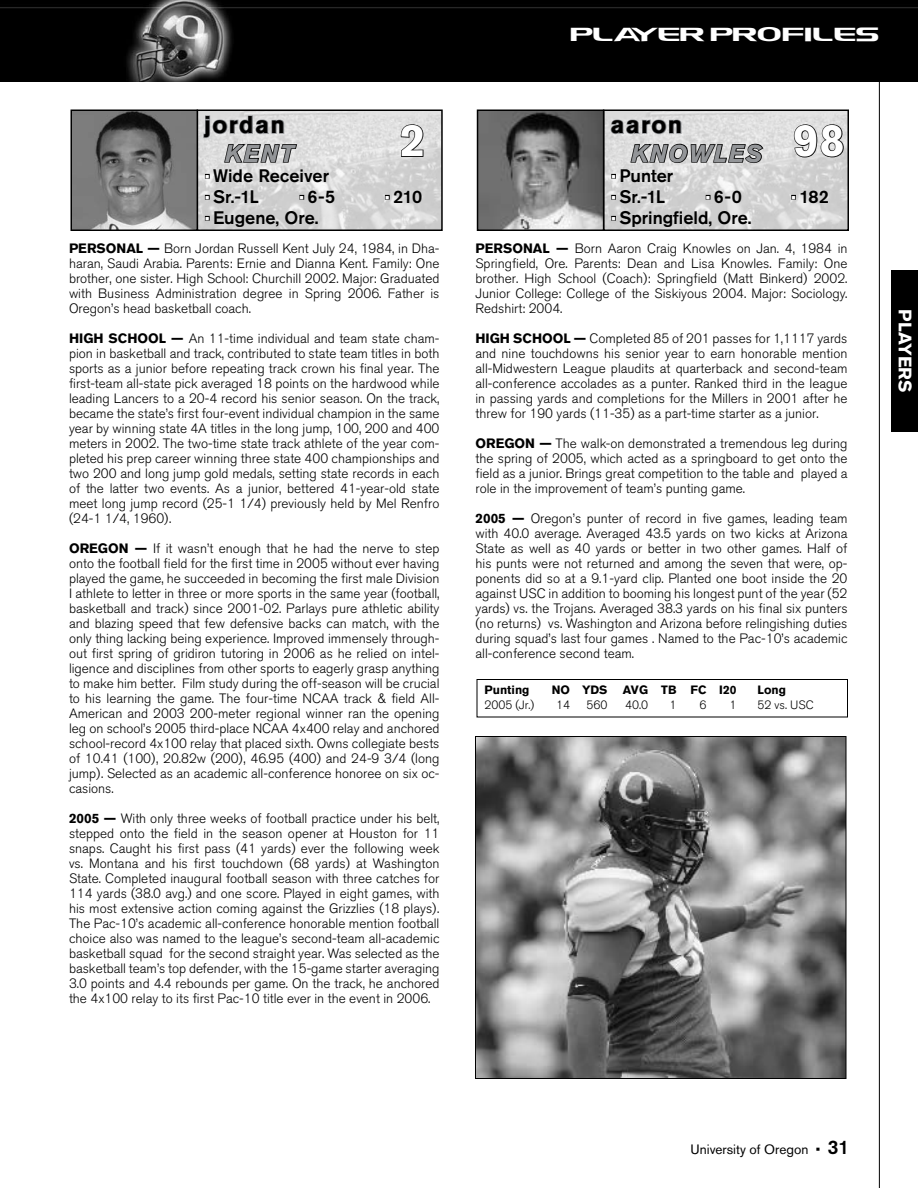
<style>
.page{position:relative;width:918px;height:1188px;background:#fff}
.page>*{position:absolute;margin:0;border:0;box-sizing:border-box;transform-origin:0 0}
.t1{font:700 45px "Akzidenz Grotesk BQ";color:#fff}
.t2{font:italic 700 24px/28.8px "Akzidenz Grotesk BQ";letter-spacing:.06em;color:#939598}
.t3{font:700 24px "Akzidenz Grotesk BQ";color:#000}
.t4{font:500 18px "Akzidenz Grotesk BQ";color:#000}
.t5{font:18px "Oregon University";color:#fff}
.t6{font:700 18px "Akzidenz Grotesk BQ";color:#fff}
.t7{font:300 13.5px/15px "Akzidenz Grotesk BQ";color:#000;text-align:justify}
.t8{font:13.5px "Akzidenz Grotesk BQ";color:#000}
.t9{font:700 13.5px "Akzidenz Grotesk BQ";color:#000}
.t10{font:300 12px "Akzidenz Grotesk BQ";color:#000}
.t11{font:700 12px "Akzidenz Grotesk BQ";color:#000}
.s1{font-weight:300;font-size:15px;color:#fff}
.s2{font-style:normal;color:#000}
.s3{font-weight:700}
.s4{font-weight:500;font-size:19.5px}
</style>
<div class="page">
<div style="left:891px;top:270px;width:27px;height:162px;background:#000"></div>
<img style="left:2px;top:0;width:916px;height:82px">
<img style="left:0;top:0;width:2px;height:82px">
<hr style="left:879px;top:64px;width:1px;height:1124px;background:#000">
<img style="left:73px;top:113px;width:367px;height:115px">
<div style="left:197px;top:110px;width:246px;height:121px;border:2px solid #000"></div>
<svg style="left:203px;top:115px;width:95px;height:48px;background:#bbbcbc"></svg>
<svg style="left:399px;top:123px;width:25px;height:35px"></svg>
<svg style="left:205px;top:174px;width:5px;height:5px"></svg>
<svg style="left:205px;top:195px;width:5px;height:5px"></svg>
<svg style="left:299px;top:195px;width:5px;height:5px"></svg>
<svg style="left:385px;top:195px;width:5px;height:5px"></svg>
<svg style="left:205px;top:216px;width:5px;height:5px"></svg>
<div style="left:70px;top:110px;width:128px;height:121px;border:2px solid #000"></div>
<img style="left:480px;top:113px;width:366px;height:115px">
<div style="left:603px;top:110px;width:246px;height:121px;border:2px solid #000"></div>
<svg style="left:610px;top:118px;width:72px;height:17px"></svg>
<svg style="left:629px;top:142px;width:135px;height:22px;background:#969696"></svg>
<svg style="left:793px;top:123px;width:51px;height:36px;background:#a8a8a8"></svg>
<svg style="left:611px;top:174px;width:5px;height:5px"></svg>
<svg style="left:611px;top:195px;width:5px;height:5px"></svg>
<svg style="left:706px;top:195px;width:5px;height:5px"></svg>
<svg style="left:791px;top:195px;width:5px;height:5px"></svg>
<svg style="left:611px;top:216px;width:5px;height:5px"></svg>
<div style="left:477px;top:110px;width:127px;height:121px;border:2px solid #000"></div>
<div style="left:477px;top:679px;width:371px;height:38px;border:1px solid #000"></div>
<img style="left:477px;top:738px;width:367px;height:339px">
<div style="left:475px;top:736px;width:371px;height:343px;border:1px solid #000"></div>
<h3 class="t5" style="left:570px;top:27px;width:310px">PLAYER PROFILES</h3>
<h2 class="t3" style="left:204px;top:111px;width:82px">jordan</h2>
<h2 class="t2" style="left:225px;top:139px;width:71px">KENT</h2>
<h1 class="t1" style="left:400px;top:114px;width:27px">2</h1>
<h3 class="t4" style="left:205px;top:164px;width:126px"><span class="s1">•</span> Wide Receiver</h3>
<h3 class="t4" style="left:205px;top:185px;width:56px"><span class="s1">•</span> Sr.-1L</h3>
<h3 class="t4" style="left:299px;top:185px;width:37px"><span class="s1">•</span> 6-5</h3>
<h3 class="t4" style="left:385px;top:185px;width:39px"><span class="s1">•</span> 210</h3>
<h3 class="t4" style="left:205px;top:206px;width:115px"><span class="s1">•</span> Eugene, Ore.</h3>
<h2 class="t2" style="left:631px;top:110px;width:215px;text-indent:-21px"><span class="s2">aaron<br></span>KNOWLES <sup>98</sup></h2>
<h3 class="t4" style="left:611px;top:164px;width:64px"><span class="s1">•</span> Punter</h3>
<h3 class="t4" style="left:611px;top:185px;width:56px"><span class="s1">•</span> Sr.-1L</h3>
<h3 class="t4" style="left:706px;top:185px;width:38px"><span class="s1">•</span> 6-0</h3>
<h3 class="t4" style="left:791px;top:185px;width:39px"><span class="s1">•</span> 182</h3>
<h3 class="t4" style="left:611px;top:206px;width:142px"><span class="s1">•</span> Springfield, Ore.</h3>
<p class="t7" style="left:69px;top:241px;width:372px;text-indent:37px"><span class="s3">ONAL —</span> Born Jordan Russell Kent July 24, 1984, in Dha&shy;haran, Saudi Arabia. Parents: Ernie and Dianna Kent. Family: One brother, one sister. High School: Churchill 2002. Major: Graduated with Business Administration degree in Spring 2006. Father is Oregon’s head basketball coach.</p>
<p class="t7" style="left:69px;top:331px;width:372px"><span class="s3">HIGH SCHOOL —</span> An 11-time individual and team state cham&shy;pion in basketball and track, contributed to state team titles in both sports as a junior before repeating track crown his final year. The first-team all-state pick averaged 18 points on the hardwood while leading Lancers to a 20-4 record his senior season. On the track, became the state’s first four-event individual champion in the same year by winning state 4A titles in the long jump, 100, 200 and 400 meters in 2002. The two-time state track athlete of the year com&shy;pleted his prep career winning three state 400 championships and two 200 and long jump gold medals, setting state records in each of the latter two events. As a junior, bettered 41-year-old state meet long jump record (25-1 1/4) previously held by Mel Renfro (24-1 1/4, 1960).</p>
<p class="t7" style="left:69px;top:541px;width:372px"><span class="s3">OREGON —</span> If it wasn’t enough that he had the nerve to step onto the football field for the first time in 2005 without ever having played the game, he succeeded in becoming the first male Division I athlete to letter in three or more sports in the same year (football, basketball and track) since 2001-02. Parlays pure athletic ability and blazing speed that few defensive backs can match, with the only thing lacking being experience. Improved immensely through&shy;out first spring of gridiron tutoring in 2006 as he relied on intel&shy;ligence and disciplines from other sports to eagerly grasp anything to make him better. Film study during the off-season will be crucial to his learning the game. The four-time NCAA track &amp; field All-American and 2003 200-meter regional winner ran the opening leg on school’s 2005 third-place NCAA 4x400 relay and anchored school-record 4x100 relay that placed sixth. Owns collegiate bests of 10.41 (100), 20.82w (200), 46.95 (400) and 24-9 3/4 (long jump). Selected as an academic all-conference honoree on six oc&shy;casions.</p>
<p class="t7" style="left:69px;top:811px;width:372px"><span class="s3">2005 —</span> With only three weeks of football practice under his belt, stepped onto the field in the season opener at Houston for 11 snaps. Caught his first pass (41 yards) ever the following week vs. Montana and his first touchdown (68 yards) at Washington State. Completed inaugural football season with three catches for 114 yards (38.0 avg.) and one score. Played in eight games, with his most extensive action coming against the Grizzlies (18 plays).<br>The Pac-10’s academic all-conference honorable mention football choice also was named to the league’s second-team all-academic basketball squad for the second straight year. Was selected as the basketball team’s top defender, with the 15-game starter averaging 3.0 points and 4.4 rebounds per game. On the track, he anchored the 4x100 relay to its first Pac-10 title ever in the event in 2006.</p>
<p class="t9" style="left:69px;top:241px;width:20px">PERS</p>
<p class="t7" style="left:476px;top:241px;width:374px;text-indent:37px"><span class="s3">ONAL —</span> Born Aaron Craig Knowles on Jan. 4, 1984 in Springfield, Ore. Parents: Dean and Lisa Knowles. Family: One brother. High School (Coach): Springfield (Matt Binkerd) 2002.<br>Junior College: College of the Siskiyous 2004. Major: Sociology.<br>Redshirt: 2004.</p>
<p class="t7" style="left:476px;top:331px;width:374px"><span class="s3">HIGH SCHOOL —</span> Completed 85 of 201 passes for 1,1117 yards and nine touchdowns his senior year to earn honorable mention all-Midwestern League plaudits at quarterback and second-team all-conference accolades as a punter. Ranked third in the league in passing yards and completions for the Millers in 2001 after he threw for 190 yards (11-35) as a part-time starter as a junior.</p>
<p class="t7" style="left:476px;top:436px;width:374px"><span class="s3">OREGON —</span> The walk-on demonstrated a tremendous leg during the spring of 2005, which acted as a springboard to get onto the field as a junior. Brings great competition to the table and played a role in the improvement of team’s punting game.</p>
<p class="t7" style="left:476px;top:511px;width:374px"><span class="s3">2005 —</span> Oregon’s punter of record in five games, leading team with 40.0 average. Averaged 43.5 yards on two kicks at Arizona State as well as 40 yards or better in two other games. Half of his punts were not returned and among the seven that were, op&shy;ponents did so at a 9.1-yard clip. Planted one boot inside the 20 against USC in addition to booming his longest punt of the year (52 yards) vs. the Trojans. Averaged 38.3 yards on his final six punters (no returns) vs. Washington and Arizona before relingishing duties during squad’s last four games . Named to the Pac-10’s academic all-conference second team.</p>
<p class="t11" style="left:484px;top:683px;width:46px">Punting</p>
<p class="t11" style="left:552px;top:683px;width:60px">NO YDSA</p>
<p class="t11" style="left:631px;top:683px;width:157px">VG TB FC I20 Long</p>
<p class="t10" style="left:484px;top:698px;width:51px">2005 (Jr.)</p>
<p class="t10" style="left:556px;top:698px;width:15px">14</p>
<p class="t10" style="left:587px;top:698px;width:22px">560</p>
<p class="t10" style="left:625px;top:698px;width:24px">40.0</p>
<p class="t10" style="left:670px;top:698px;width:8px">1</p>
<p class="t10" style="left:700px;top:698px;width:8px">6</p>
<p class="t10" style="left:730px;top:698px;width:8px">1</p>
<p class="t10" style="left:758px;top:698px;width:58px">52 vs. USC</p>
<p class="t9" style="left:476px;top:241px;width:20px">PERS</p>
<h3 class="t6" style="left:915px;top:309px;width:85px;rotate:90deg">Players</h3>
<p class="t8" style="left:691px;top:1141px;width:160px">University of Oregon • <span class="s4">31</span></p>
</div>
